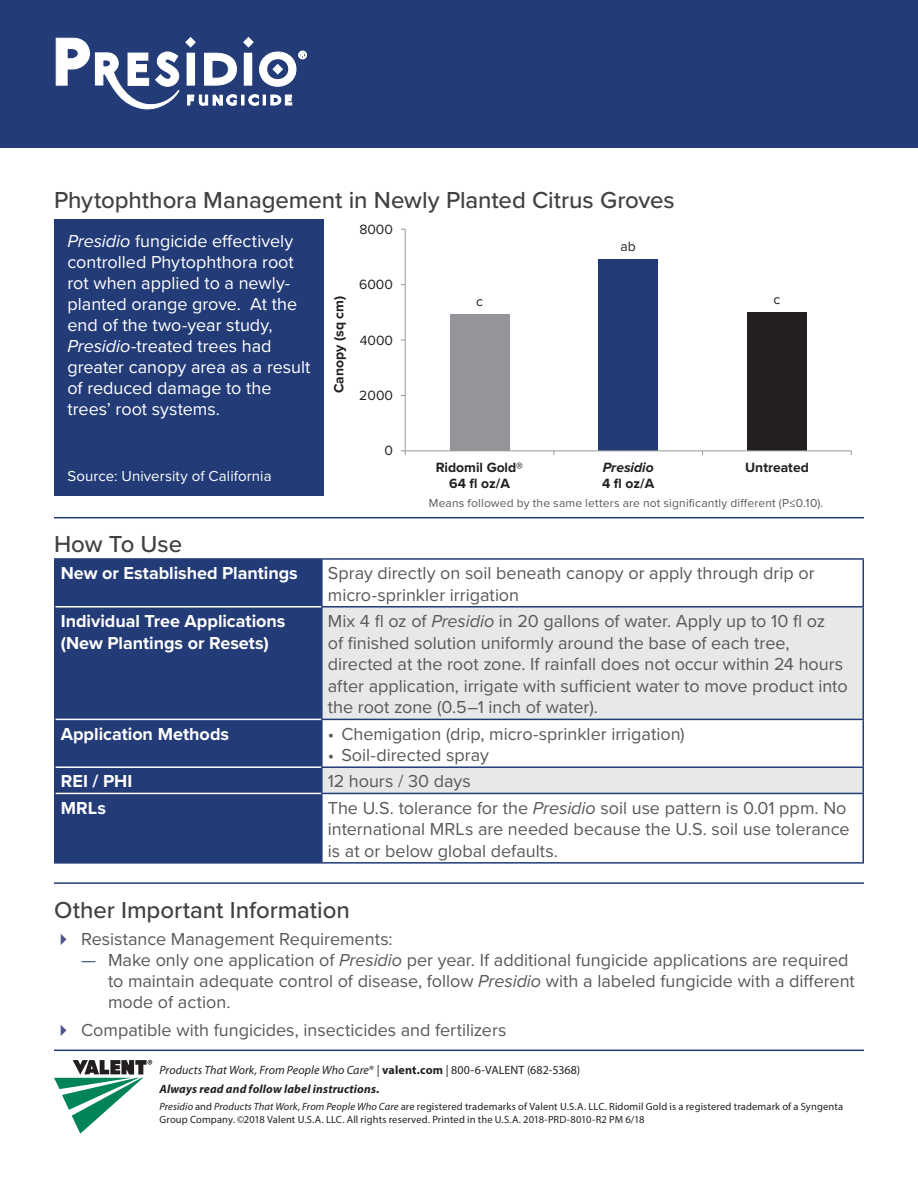
<style>
.page{position:relative;width:918px;height:1188px;background:#fff}
.page>*{position:absolute;margin:0;border:0;box-sizing:border-box;transform-origin:0 0}
.Heading_2{font:500 24px "Proxima Nova";letter-spacing:-.005em;color:#414142}
.Heading_2_rule{font:500 24px "Proxima Nova";letter-spacing:-.005em;color:#414142}
.table_cell{font:18px/21.6px "Proxima Nova";color:#58595b}
.table_cell-2{font:18px/21px "Proxima Nova";color:#fff}
.table_header{font:700 18px/21.6px "Proxima Nova";color:#fff}
.table_cell-3{font:15px "Proxima Nova";letter-spacing:.005em;color:#fff}
.t1{font:700 13.95px/15.8px "Proxima Nova";color:#231f20;text-align:center}
.t2{font:13.95px "Proxima Nova";color:#231f20}
.t3{font:italic 700 13.95px/15.8px "Proxima Nova";color:#231f20}
.t4{font:italic 700 12px/18.9px "Myriad Pro";letter-spacing:.015em;color:#231f20}
.body{font:12px "Proxima Nova";letter-spacing:.015em;color:#58595b}
.t5{font:10.5px/12.6px "Myriad Pro";letter-spacing:.01em;color:#231f20}
.s1{font-style:italic}
.s2{font-style:normal}
.s3{color:#4b5589}
.s4{font-weight:400}
.s5{font-weight:400;font-style:normal}
</style>
<div class="page">
<div style="left:0;top:0;width:918px;height:148px;background:#233b77"></div>
<svg style="left:55px;top:37px;width:252px;height:73px"></svg>
<hr style="left:54px;top:1050px;width:810px;height:1px;background:#233b77">
<svg style="left:54px;top:1060px;width:98px;height:74px"></svg>
<hr style="left:54px;top:517px;width:810px;height:1px;background:#233b77">
<hr style="left:54px;top:882px;width:810px;height:2px;background:#233b77">
<div style="left:56px;top:560px;width:265px;height:302px;background:#233b77"></div>
<svg style="left:323px;top:608px;width:539px;height:185px;fill:#e7e8e8"></svg>
<hr style="left:322px;top:558px;width:542px;height:2px;background:#233b77">
<hr style="left:862px;top:560px;width:2px;height:46px;background:#233b77">
<hr style="left:321px;top:606px;width:543px;height:2px;background:#233b77">
<hr style="left:862px;top:608px;width:2px;height:111px;background:#233b77">
<hr style="left:321px;top:719px;width:543px;height:1px;background:#233b77">
<hr style="left:862px;top:720px;width:2px;height:46px;background:#233b77">
<hr style="left:321px;top:766px;width:543px;height:2px;background:#233b77">
<hr style="left:862px;top:768px;width:2px;height:25px;background:#233b77">
<hr style="left:321px;top:793px;width:543px;height:1px;background:#233b77">
<hr style="left:862px;top:794px;width:2px;height:68px;background:#233b77">
<hr style="left:322px;top:862px;width:542px;height:2px;background:#233b77">
<hr style="left:54px;top:558px;width:268px;height:2px;background:#233b77">
<hr style="left:54px;top:560px;width:2px;height:47px;background:#233b77">
<hr style="left:321px;top:560px;width:2px;height:46px;background:#233b77">
<hr style="left:54px;top:607px;width:2px;height:112px;background:#233b77">
<hr style="left:321px;top:608px;width:2px;height:111px;background:#233b77">
<hr style="left:56px;top:606px;width:265px;height:2px;background:#fff">
<hr style="left:56px;top:719px;width:265px;height:1px;background:#fff">
<hr style="left:54px;top:719px;width:2px;height:48px;background:#233b77">
<hr style="left:321px;top:720px;width:2px;height:46px;background:#233b77">
<hr style="left:56px;top:766px;width:265px;height:2px;background:#fff">
<hr style="left:56px;top:793px;width:265px;height:1px;background:#fff">
<hr style="left:54px;top:767px;width:2px;height:26px;background:#233b77">
<hr style="left:321px;top:768px;width:2px;height:25px;background:#233b77">
<hr style="left:54px;top:793px;width:2px;height:69px;background:#233b77">
<hr style="left:321px;top:794px;width:2px;height:68px;background:#233b77">
<hr style="left:54px;top:862px;width:268px;height:2px;background:#233b77">
<div style="left:598px;top:259px;width:60px;height:192px;background:#233b77"></div>
<div style="left:747px;top:312px;width:60px;height:139px;background:#231f20"></div>
<div style="left:450px;top:314px;width:59px;height:137px;background:#939598"></div>
<hr style="left:405px;top:229px;width:1px;height:222px;background:#989a9d">
<hr style="left:405px;top:450px;width:446px;height:1px;background:#989a9d">
<svg style="left:401px;top:450px;width:5px;height:5px"></svg>
<div style="left:54px;top:220px;width:270px;height:276px;background:#233b77"></div>
<p class="Heading_2" style="left:54px;top:186px;width:622px">Phytophthora Management in Newly Planted Citrus Groves</p>
<p class="table_cell-2" style="left:68px;top:231px;width:245px"><span class="s1">Presidio</span> fungicide effectively controlled Phytophthora root rot when applied to a newly&shy;planted orange grove. At the end of the two-year study,<br><span class="s1">Presidio</span>-treated trees had greater canopy area as a result of reduced damage to the trees’ root systems.</p>
<p class="t2" style="left:359px;top:221px;width:35px">8000</p>
<p class="t1" style="left:331px;top:393px;width:99px;rotate:-90deg">Canopy (sq cm)</p>
<p class="t2" style="left:359px;top:276px;width:35px">6000</p>
<p class="t2" style="left:360px;top:332px;width:35px">4000</p>
<p class="t2" style="left:359px;top:387px;width:35px">2000</p>
<p class="t2" style="left:385px;top:442px;width:10px">0</p>
<p class="t2" style="left:476px;top:293px;width:8px">c</p>
<p class="t2" style="left:621px;top:238px;width:17px">ab</p>
<p class="t2" style="left:774px;top:291px;width:8px">c</p>
<p class="table_cell-3" style="left:68px;top:467px;width:206px">Source: University of California</p>
<p class="t1" style="left:436px;top:460px;width:89px">Ridomil Gold®<br>64 fl oz/A</p>
<p class="t3" style="left:602px;top:460px;width:54px">Presidio<br><span class="s2">4 fl oz/A</span></p>
<p class="t1" style="left:745px;top:460px;width:65px">Untreated</p>
<p class="body" style="left:429px;top:496px;width:396px">Means followed by the same letters are not significantly different (P≤0.10).</p>
<p class="Heading_2_rule" style="left:54px;top:530px;width:130px">How To Use</p>
<p class="table_header" style="left:61px;top:563px;width:239px">New or Established Plantings</p>
<p class="table_cell" style="left:328px;top:563px;width:488px">Spray directly on soil beneath canopy or apply through drip or micro-sprinkler irrigation</p>
<p class="table_header" style="left:61px;top:611px;width:226px">Individual Tree Applications (New Plantings or Resets)</p>
<p class="table_cell" style="left:328px;top:611px;width:521px">Mix 4 fl oz of <span class="s1">Presidio</span> in 20 gallons of water. Apply up to 10 fl oz<br>of finished solution uniformly around the base of each tree, directed at the root zone. If rainfall does not occur within 24 hours after application, irrigate with sufficient water to move product into the root zone (0.5–1 inch of water).</p>
<p class="table_header" style="left:61px;top:723px;width:170px">Application Methods</p>
<p class="table_cell" style="left:328px;top:723px;width:358px">• Chemigation (drip, micro-sprinkler irrigation)</p>
<p class="table_cell" style="left:328px;top:745px;width:163px">• Soil-directed spray</p>
<p class="table_header" style="left:61px;top:771px;width:73px">REI / PHI</p>
<p class="table_cell" style="left:328px;top:771px;width:144px">12 hours / 30 days</p>
<p class="table_header" style="left:61px;top:798px;width:47px">MRLs</p>
<p class="table_cell" style="left:328px;top:797px;width:523px">The U.S. tolerance for the <span class="s1">Presidio</span> soil use pattern is 0.01 ppm. No international MRLs are needed because the U.S. soil use tolerance is at or below global defaults.</p>
<p class="Heading_2_rule" style="left:54px;top:895px;width:297px">Other Important Information</p>
<p class="table_cell" style="left:81px;top:929px;width:313px">Resistance Management Requirements:</p>
<p class="table_cell" style="left:108px;top:950px;width:748px;line-height:21px;text-indent:-27px"><span class="s3">—</span> Make only one application of <span class="s1">Presidio</span> per year. If additional fungicide applications are required to maintain adequate control of disease, follow <span class="s1">Presidio</span> with a labeled fungicide with a different mode of action.</p>
<p class="table_cell" style="left:81px;top:1020px;width:427px">Compatible with fungicides, insecticides and fertilizers</p>
<p class="t4" style="left:160px;top:1060px;width:422px"><span class="s4">Products That Work, From People Who Care</span><span class="s5">® |</span> <span class="s2">valent.com</span> <span class="s5">| 800-6-VALENT (682-5368)<br></span>Always read and follow label instructions.</p>
<p class="t5" style="left:160px;top:1100px;width:685px"><span class="s1">Presidio</span> and <span class="s1">Products That Work, From People Who Care</span> are registered trademarks of Valent U.S.A. LLC. Ridomil Gold is a registered trademark of a Syngenta<br>Group Company. ©2018 Valent U.S.A. LLC. All rights reserved. Printed in the U.S.A. 2018-PRD-8010-R2 PM 6/18</p>
</div>
